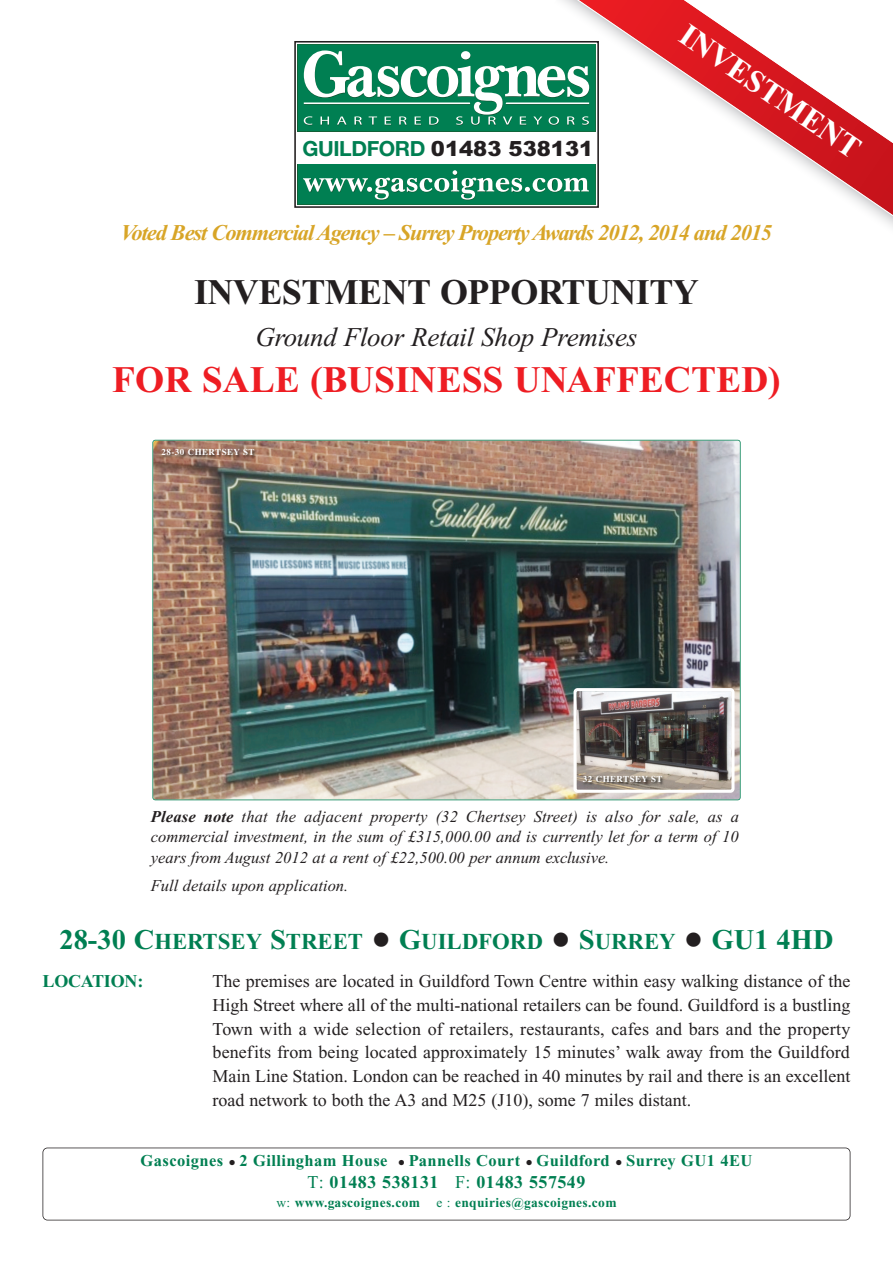
<style>
.page{position:relative;width:893px;height:1263px;background:#fff}
.page>*{position:absolute;margin:0;border:0;box-sizing:border-box;transform-origin:0 0}
.t1{font:700 37.5px "Times New Roman";color:#ee1d23}
.t2{font:700 36px "Times New Roman";letter-spacing:-.015em;color:#231f20}
.t3{font:700 31.5px "Times New Roman";color:#fff}
.t4{font:italic 27px "Times New Roman";letter-spacing:-.01em;color:#231f20}
.t5{font:700 22.8px "Times New Roman";color:#007f52}
.t6{font:italic 700 22.5px "Times New Roman";letter-spacing:-.05em;color:#d8a527}
.t7{font:900 20.85px "Arial";color:#231f20}
.t8{font:18px/23.7px "Times New Roman";color:#231f20;text-align:justify}
.t9{font:700 18px "Times New Roman";letter-spacing:.025em;color:#007f52}
.t10{font:700 18px "Times New Roman";letter-spacing:-.01em;color:#007f52}
.t11{font:italic 16.5px/20.2px "Times New Roman";color:#231f20;text-align:justify}
.t12{font:700 16.5px "Times New Roman";letter-spacing:.025em;color:#007f52}
.t13{font:700 13.5px "Times New Roman";letter-spacing:.025em;color:#007f52}
.t14{font:700 9px "Times";letter-spacing:.05em;color:#fff}
.s1{font-family:"Helvetica Neue";font-weight:700;color:#007f52}
.s2{font-weight:700}
.s3{font-size:28.5px}
.s4{font-family:"Verdana";font-size:28.5px;color:#231f20}
.s5{font-family:"Verdana";font-size:10.5px;color:#231f20}
.s6{font-weight:400}
</style>
<div class="page">
<div style="left:294px;top:41px;width:305px;height:167px;border:2px solid #231f20"></div>
<svg style="left:297px;top:164px;width:279px;height:41px"></svg>
<div style="left:298px;top:165px;width:297px;height:39px;background:#007f52"></div>
<div style="left:298px;top:45px;width:297px;height:86px;background:#007f52"></div>
<svg style="left:304px;top:50px;width:272px;height:75px"></svg>
<svg style="left:303px;top:170px;width:273px;height:30px"></svg>
<svg style="left:576px;top:0;width:317px;height:218px"></svg>
<div style="left:43px;top:1147px;width:807px;height:73px;border:2px solid #231f20;border-radius:5px"></div>
<img style="left:153px;top:440px;width:587px;height:359px;border-radius:2px">
<div style="left:152px;top:440px;width:589px;height:360px;border:2px solid #007f52;border-radius:3px"></div>
<img style="left:573px;top:688px;width:161px;height:105px">
<img style="left:156px;top:442px;width:148px;height:29px">
<img style="left:577px;top:769px;width:148px;height:29px">
<p class="t7" style="left:303px;top:133px;width:292px"><span class="s1">GUILDFORD</span> 01483 538131</p>
<h3 class="t3" style="left:688px;top:23px;width:213px;rotate:34deg">INVESTMENT</h3>
<p class="t6" style="left:121px;top:225px;width:653px">Voted Best Commercial Agency – Surrey Property Awards 2012, 2014 and 2015</p>
<h2 class="t2" style="left:194px;top:280px;width:506px">INVESTMENT OPPORTUNITY</h2>
<h3 class="t4" style="left:255px;top:327px;width:383px">Ground Floor Retail Shop Premises</h3>
<h1 class="t1" style="left:112px;top:368px;width:670px">FOR SALE (BUSINESS UNAFFECTED)</h1>
<p class="t14" style="left:162px;top:447px;width:95px">28-30 CHERTSEY ST</p>
<p class="t14" style="left:583px;top:774px;width:81px">32 CHERTSEY ST</p>
<p class="t11" style="left:151px;top:808px;width:590px"><span class="s2">Please note</span> that the adjacent property (32 Chertsey Street) is also for sale, as a commercial investment, in the sum of £315,000.00 and is currently let for a term of 10 years from August 2012 at a rent of £22,500.00 per annum exclusive.</p>
<p class="t11" style="left:151px;top:877px;width:199px">Full details upon application.</p>
<p class="t5" style="left:59px;top:933px;width:776px"><span class="s3">28-30 C</span>HERTSEY <span class="s3">S</span>TREET <span class="s4">•</span> <span class="s3">G</span>UILDFORD <span class="s4">•</span> <span class="s3">S</span>URREY <span class="s4">•</span> <span class="s3">GU1 4HD</span></p>
<p class="t10" style="left:43px;top:975px;width:102px">LOCATION:</p>
<p class="t8" style="left:213px;top:971px;width:639px">The premises are located in Guildford Town Centre within easy walking distance of the High Street where all of the multi-national retailers can be found. Guildford is a bustling Town with a wide selection of retailers, restaurants, cafes and bars and the property benefits from being located approximately 15 minutes’ walk away from the Guildford Main Line Station. London can be reached in 40 minutes by rail and there is an excellent road network to both the A3 and M25 (J10), some 7 miles distant.</p>
<p class="t12" style="left:141px;top:1155px;width:613px">Gascoignes <span class="s5">•</span> 2 Gillingham House <span class="s5">•</span> Pannells Court <span class="s5">•</span> Guildford <span class="s5">•</span> Surrey GU1 4EU</p>
<p class="t9" style="left:308px;top:1176px;width:279px"><span class="s6">T:</span> 01483 538131 <span class="s6">F:</span> 01483 557549</p>
<p class="t13" style="left:276px;top:1198px;width:342px"><span class="s6">w:</span> www.gascoignes.com <span class="s6">e :</span> enquiries@gascoignes.com</p>
</div>
